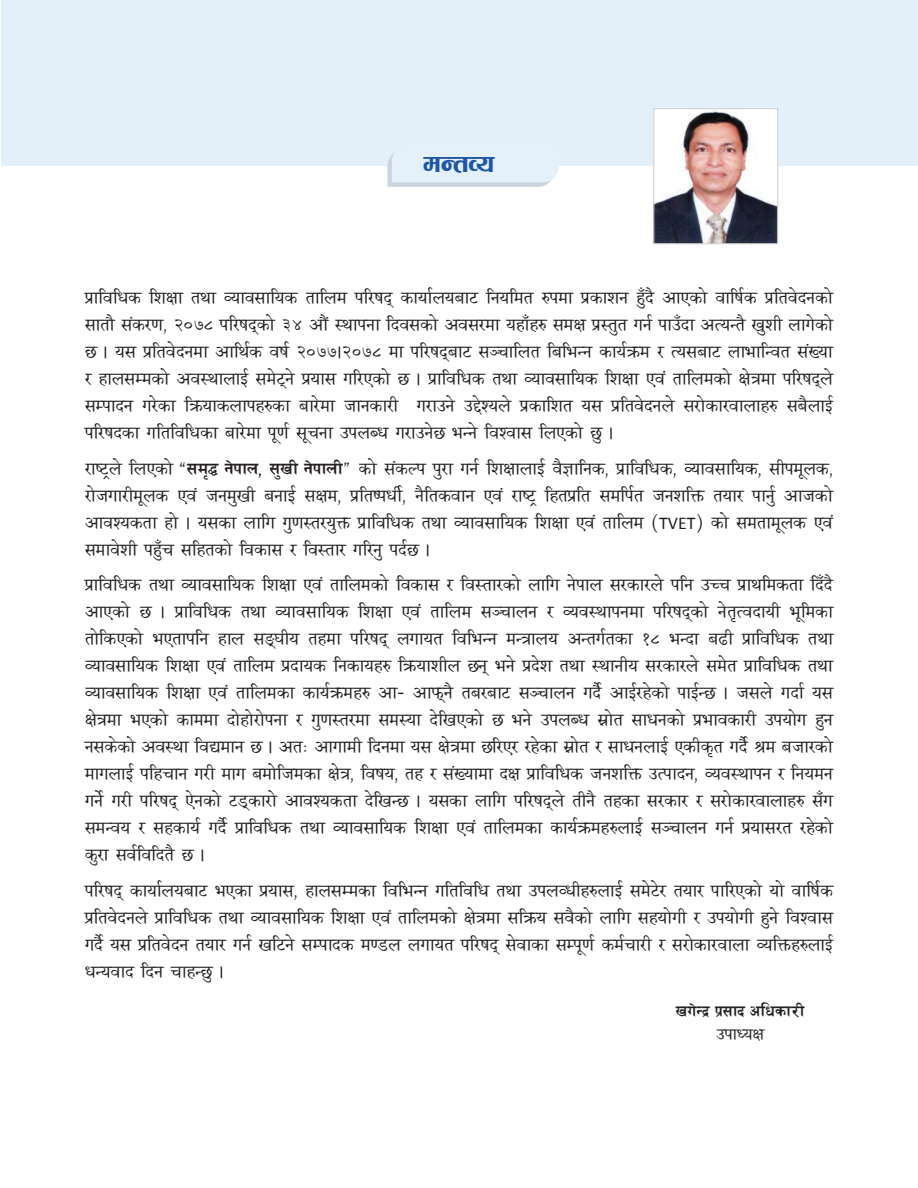
<style>
.page{position:relative;width:918px;height:1188px;background:#fff}
.page>*{position:absolute;margin:0;border:0;box-sizing:border-box;transform-origin:0 0}
.t1{font:30px "Ganesh";color:#2056a4}
.t2{font:22.5px/27px "Nagarik Normal";color:#231f20;text-align:justify}
.t3{font:700 21px "Nagarik";color:#231f20}
.t4{font:21px "Nagarik Normal";color:#231f20}
.s1{font-family:"Nagarik";font-weight:700}
.s2{font-family:"Calibri";font-size:18px}
</style>
<div class="page">
<div style="left:2px;top:0;width:916px;height:166px;background:#e3eff9"></div>
<hr style="left:0;top:0;width:1px;height:1188px;background:#f0f9fd">
<img style="left:655px;top:110px;width:121px;height:132px">
<div style="left:653px;top:108px;width:125px;height:136px;border:1px solid #d1d2d4"></div>
<svg style="left:387px;top:153px;width:172px;height:34px"></svg>
<p class="t1" style="left:424px;top:151px;width:72px">dGtJo</p>
<p class="t2" style="left:85px;top:284px;width:750px">k|fljlws lzIff tyf Jofj;flos tflnd kl/ifb\ sfof{noaf6 lgoldt ?kdf k|sfzg x'Fb} cfPsf] jflif{s k|ltj]bgsf] ;ftf} ;+s/0f, @)&amp;* kl/ifb\sf] #$ cf}+ :yfkgf lbj;sf] cj;/df oxfFx? ;dIf k|:t't ug{ kfpFbf cToGt} v'zL nfu]sf] 5 . o; k|ltj]bgdf cfly{s jif{ @)&amp;&amp;.@)&amp;* df kl/ifb\af6 ;~rflnt laleGg sfo{qmd / To;af6 nfeflGjt ;+Vof / xfn;Ddsf] cj:yfnfO{ ;d]6\g] k|of; ul/Psf] 5 . k|fljlws tyf Jofj;flos lzIff Pj+ tflndsf] If]qdf kl/ifb\n] ;Dkfbg u/]sf lqmofsnfkx?sf af/]df hfgsf/L u/fpg] p2]Zon] k|sflzt o; k|ltj]bgn] ;/f]sf/jfnfx? ;a}nfO{ kl/ifbsf ultljlwsf af/]df k"0f{ ;"rgf pknAw u/fpg]5 eGg] ljZjf; lnPsf] 5'.</p>
<p class="t2" style="left:85px;top:455px;width:749px">/fi6«n] lnPsf] <span class="s1">æ;d[¢ g]kfn, ;'vL g]kfnLÆ</span> sf] ;+sNk k'/f ug{ lzIffnfO{ j}1flgs, k|fljlws, Jofj;flos, ;Lkd"ns, /f]huf/Ld"ns Pj+ hgd'vL agfO{ ;Ifd, k|ltikwL{, g}ltsjfg Pj+ /fi6« lxtk|lt ;dlk{t hgzlQm tof/ kfg{'cfhsf] cfjZostf xf] . o;sf nflu u'0f:t/o'Qm k|fljlws tyf Jofj;flos lzIff Pj+ tflnd -<span class="s2">TVET</span>_ sf] ;dtfd"ns Pj+ ;dfj]zL kx'Fr ;lxtsf] ljsf; / lj:tf/ ul/g'kb{5 .</p>
<p class="t2" style="left:85px;top:571px;width:752px">k|fljlws tyf Jofj;flos lzIff Pj+ tflndsf] ljsf; / lj:tf/sf] nflu g]kfn ;/sf/n] klg pRr k|fyldstf lbFb} cfPsf] 5 . k|fljlws tyf Jofj;flos lzIff Pj+ tflnd ;~rfng / Joj:yfkgdf kl/ifb\sf] g]t[TjbfoL e"ldsf tf]lsPsf] ePtfklg xfn ;ª\3Lo txdf kl/ifb\ nufot ljleGg dGqfno cGtu{tsf !* eGbf a9L k|fljlws tyf Jofj;flos lzIff Pj+ tflnd k|bfos lgsfox? lqmofzLn 5g\ eg] k|b]z tyf :yfgLo ;/sf/n] ;d]t k|fljlws tyf Jofj;flos lzIff Pj+ tflndsf sfo{qmdx? cf– cfkm\g} ta/af6 ;~rfng ub}{ cfO{/x]sf] kfO{G5 . h;n] ubf{ o; If]qdf ePsf] sfddf bf]xf]/f]kgf / u'0f:t/df ;d:of b]lvPsf] 5 eg] pknAw ;|f]t ;fwgsf] k|efjsf/L pkof]u x'g g;s]sf] cj:yf ljBdfg 5 . ctM cfufdL lbgdf o; If]qdf 5l/P/ /x]sf ;|f]t / ;fwgnfO{ PsLs[t ub}{ &gt;d ahf/sf] dfunfO{ klxrfg u/L dfu adf]lhdsf If]q, ljifo, tx / ;+Vofdf bIf k|fljlws hgzlQm pTkfbg, Joj:yfkg / lgodg ug{] u/L kl/ifb\ P]gsf] 68\sf/f] cfjZostf b]lvG5 . o;sf nflu kl/ifb\n] tLg} txsf ;/sf/ / ;/f]sf/jfnfx? ;Fu ;dGjo / ;xsfo{ ub}{ k|fljlws tyf Jofj;flos lzIff Pj+ tflndsf sfo{qmdx?nfO{ ;~rfng ug{ k|of;/t /x]sf] s'/f ;j{ljlbt} 5 .</p>
<p class="t2" style="left:85px;top:877px;width:750px">kl/ifb\ sfof{noaf6 ePsf k|of;, xfn;Ddsf ljleGg ultljlw tyf pknJwLx?nfO{ ;d]6]/ tof/ kfl/Psf] of] jflif{s k|ltj]bgn] k|fljlws tyf Jofj;flos lzIff Pj+ tflndsf] If]qdf ;lqmo ;j}sf] nflu ;xof]uL / pkof]uL x'g] ljZjf; ub}{ o; k|ltj]bg tof/ ug{ vl6g] ;Dkfbs d08n nufot kl/ifb\ ;]jfsf ;Dk"0f{ sd{rf/L / ;/f]sf/jfnf JolQmx?nfO{ wGojfb lbg rfxG5'.</p>
<p class="t3" style="left:676px;top:1000px;width:130px">vu]Gb|k|;fb clwsf/L</p>
<p class="t4" style="left:716px;top:1023px;width:49px">pkfWoIf</p>
</div>
